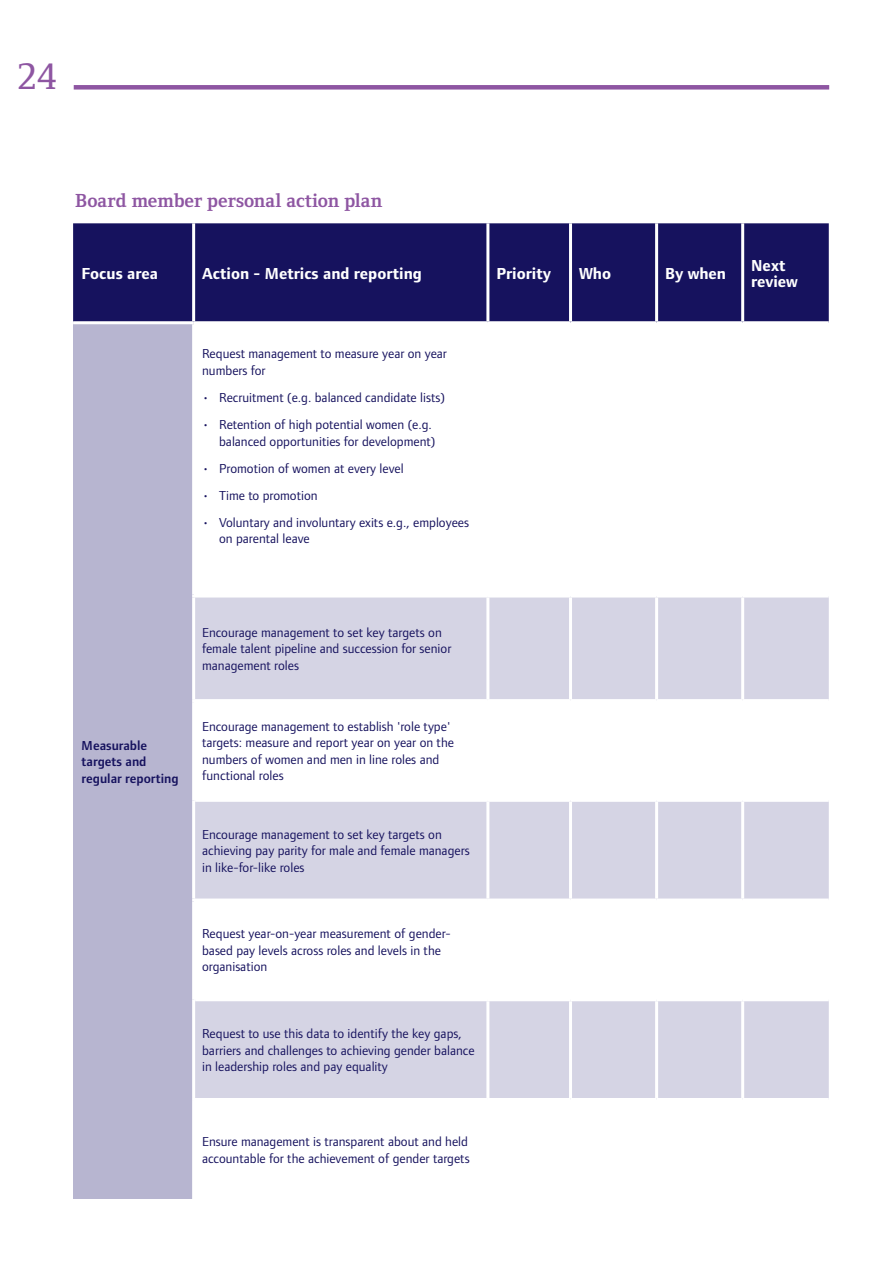
<style>
.page{position:relative;width:893px;height:1263px;background:#fff}
.page>*{position:absolute;margin:0;border:0;box-sizing:border-box;transform-origin:0 0}
.t1{font:500 38.25px "Foundry Form Serif";color:#8e56a2}
.t2{font:700 19.5px "Foundry Form Serif";color:#8e56a2}
.t3{font:700 16.5px/16.5px "Foundry Form Sans";color:#fff}
.t4{font:13.5px/16.5px "Foundry Form Sans";color:#16125e}
.t5{font:600 13.5px/16.5px "Foundry Form Sans";color:#16125e}
</style>
<div class="page">
<div style="left:74px;top:85px;width:755px;height:5px;background:#8e56a2"></div>
<div style="left:73px;top:223px;width:756px;height:98px;background:#16125e"></div>
<div style="left:73px;top:323px;width:121px;height:876px;background:#b7b5d0"></div>
<svg style="left:195px;top:597px;width:634px;height:501px;fill:#d5d4e4"></svg>
<hr style="left:192px;top:223px;width:3px;height:98px;background:#fff">
<hr style="left:486px;top:223px;width:3px;height:98px;background:#fff">
<hr style="left:569px;top:223px;width:3px;height:98px;background:#fff">
<hr style="left:655px;top:223px;width:3px;height:98px;background:#fff">
<hr style="left:741px;top:223px;width:3px;height:98px;background:#fff">
<hr style="left:73px;top:321px;width:121px;height:3px;background:#fff">
<hr style="left:192px;top:324px;width:3px;height:270px;background:#fff">
<hr style="left:192px;top:594px;width:296px;height:3px;background:#fff">
<hr style="left:192px;top:597px;width:3px;height:102px;background:#fff">
<hr style="left:486px;top:597px;width:3px;height:102px;background:#fff">
<hr style="left:569px;top:597px;width:3px;height:102px;background:#fff">
<hr style="left:655px;top:597px;width:3px;height:102px;background:#fff">
<hr style="left:741px;top:597px;width:3px;height:102px;background:#fff">
<hr style="left:192px;top:699px;width:296px;height:3px;background:#fff">
<hr style="left:192px;top:702px;width:3px;height:98px;background:#fff">
<hr style="left:488px;top:699px;width:82px;height:3px;background:#fff">
<hr style="left:486px;top:702px;width:3px;height:97px;background:#fff">
<hr style="left:570px;top:699px;width:87px;height:3px;background:#fff">
<hr style="left:569px;top:702px;width:3px;height:97px;background:#fff">
<hr style="left:657px;top:699px;width:86px;height:3px;background:#fff">
<hr style="left:655px;top:702px;width:3px;height:97px;background:#fff">
<hr style="left:743px;top:699px;width:86px;height:3px;background:#fff">
<hr style="left:741px;top:702px;width:3px;height:97px;background:#fff">
<hr style="left:192px;top:800px;width:3px;height:98px;background:#fff">
<hr style="left:486px;top:802px;width:3px;height:96px;background:#fff">
<hr style="left:569px;top:802px;width:3px;height:96px;background:#fff">
<hr style="left:655px;top:802px;width:3px;height:96px;background:#fff">
<hr style="left:741px;top:802px;width:3px;height:96px;background:#fff">
<hr style="left:192px;top:898px;width:296px;height:3px;background:#fff">
<hr style="left:192px;top:901px;width:3px;height:99px;background:#fff">
<hr style="left:488px;top:898px;width:82px;height:3px;background:#fff">
<hr style="left:486px;top:901px;width:3px;height:97px;background:#fff">
<hr style="left:570px;top:898px;width:87px;height:3px;background:#fff">
<hr style="left:569px;top:901px;width:3px;height:97px;background:#fff">
<hr style="left:657px;top:898px;width:86px;height:3px;background:#fff">
<hr style="left:655px;top:901px;width:3px;height:97px;background:#fff">
<hr style="left:743px;top:898px;width:86px;height:3px;background:#fff">
<hr style="left:741px;top:901px;width:3px;height:97px;background:#fff">
<hr style="left:192px;top:1000px;width:3px;height:98px;background:#fff">
<hr style="left:486px;top:1001px;width:3px;height:97px;background:#fff">
<hr style="left:569px;top:1001px;width:3px;height:97px;background:#fff">
<hr style="left:655px;top:1001px;width:3px;height:97px;background:#fff">
<hr style="left:741px;top:1001px;width:3px;height:97px;background:#fff">
<hr style="left:192px;top:1098px;width:296px;height:3px;background:#fff">
<hr style="left:192px;top:1101px;width:3px;height:98px;background:#fff">
<hr style="left:195px;top:799px;width:293px;height:3px;background:#fff">
<hr style="left:488px;top:799px;width:82px;height:3px;background:#fff">
<hr style="left:570px;top:799px;width:87px;height:3px;background:#fff">
<hr style="left:657px;top:799px;width:86px;height:3px;background:#fff">
<hr style="left:743px;top:799px;width:86px;height:3px;background:#fff">
<hr style="left:195px;top:998px;width:293px;height:3px;background:#fff">
<hr style="left:488px;top:998px;width:82px;height:3px;background:#fff">
<hr style="left:570px;top:998px;width:87px;height:3px;background:#fff">
<hr style="left:657px;top:998px;width:86px;height:3px;background:#fff">
<hr style="left:743px;top:998px;width:86px;height:3px;background:#fff">
<h1 class="t1" style="left:17px;top:62px;width:42px">24</h1>
<h2 class="t2" style="left:75px;top:192px;width:309px">Board member personal action plan</h2>
<p class="t3" style="left:82px;top:267px;width:78px">Focus area</p>
<p class="t3" style="left:202px;top:267px;width:221px">Action - Metrics and reporting</p>
<p class="t3" style="left:496px;top:267px;width:56px">Priority</p>
<p class="t3" style="left:579px;top:267px;width:34px">Who</p>
<p class="t3" style="left:665px;top:267px;width:62px">By when</p>
<p class="t3" style="left:751px;top:259px;width:48px">Next review</p>
<p class="t4" style="left:202px;top:347px;width:246px">Request management to measure year on year numbers for</p>
<p class="t4" style="left:202px;top:390px;width:244px">• Recruitment (e.g. balanced candidate lists)</p>
<p class="t4" style="left:202px;top:417px;width:235px;text-align:right">• Retention of high potential women (e.g. balanced opportunities for development)</p>
<p class="t4" style="left:202px;top:461px;width:203px">• Promotion of women at every level</p>
<p class="t4" style="left:202px;top:488px;width:117px">• Time to promotion</p>
<p class="t4" style="left:219px;top:515px;width:251px;text-indent:-17px">• Voluntary and involuntary exits e.g., employees on parental leave</p>
<p class="t5" style="left:82px;top:738px;width:99px">Measurable targets and regular reporting</p>
<p class="t4" style="left:202px;top:625px;width:251px">Encourage management to set key targets on female talent pipeline and succession for senior management roles</p>
<p class="t4" style="left:202px;top:719px;width:253px">Encourage management to establish 'role type' targets: measure and report year on year on the numbers of women and men in line roles and functional roles</p>
<p class="t4" style="left:202px;top:827px;width:269px">Encourage management to set key targets on achieving pay parity for male and female managers in like-for-like roles</p>
<p class="t4" style="left:202px;top:927px;width:250px">Request year-on-year measurement of gender&shy;based pay levels across roles and levels in the organisation</p>
<p class="t4" style="left:202px;top:1026px;width:274px">Request to use this data to identify the key gaps, barriers and challenges to achieving gender balance in leadership roles and pay equality</p>
<p class="t4" style="left:202px;top:1134px;width:269px">Ensure management is transparent about and held accountable for the achievement of gender targets</p>
</div>
